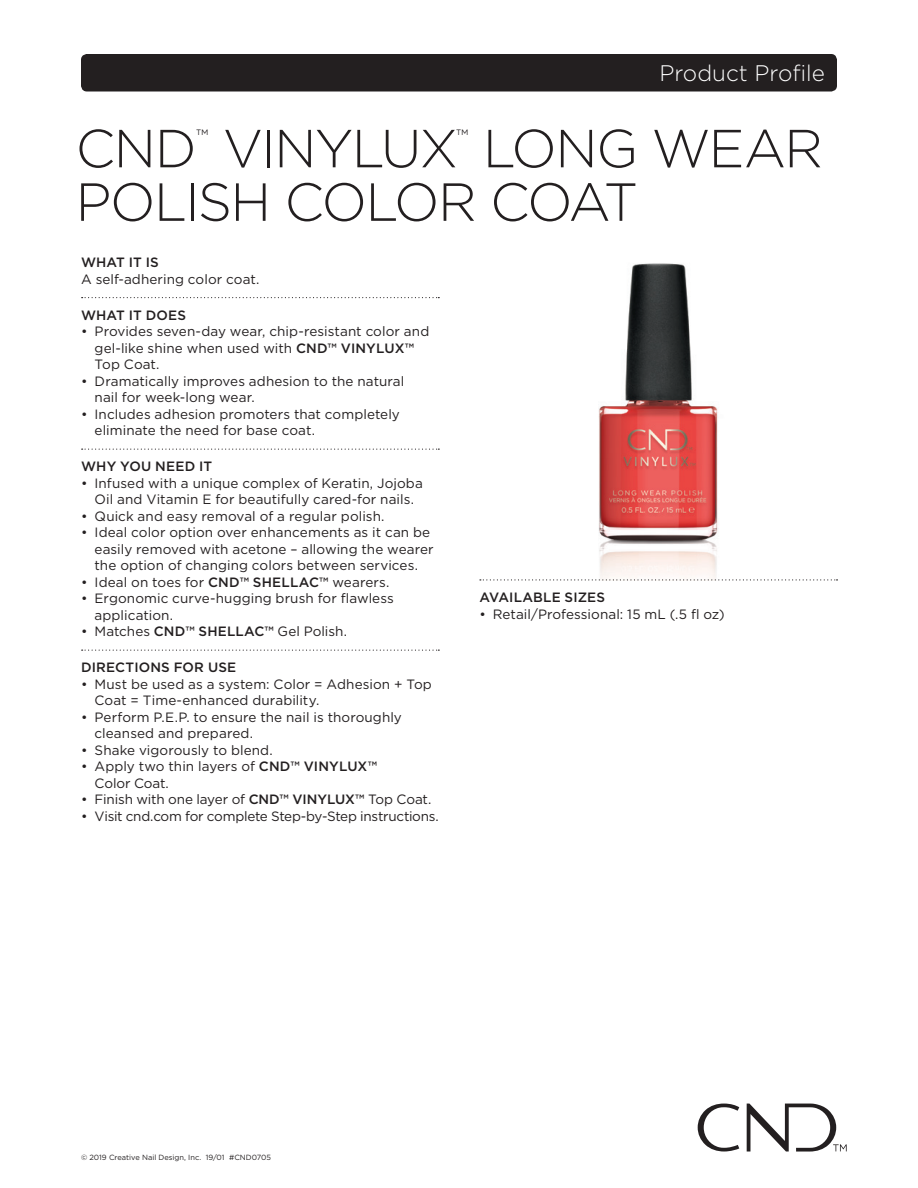
<style>
.page{position:relative;width:918px;height:1188px;background:#fff}
.page>*{position:absolute;margin:0;border:0;box-sizing:border-box;transform-origin:0 0}
.t1{font:300 53.55px/53.6px "Gotham";letter-spacing:-.03em;color:#231f20}
.t2{font:300 22.5px "Gotham";color:#fff}
.t3{font:300 17.85px "Gotham";color:#231f20}
.t4{font:13.5px/16.5px "Gotham";letter-spacing:.005em;color:#231f20}
.t5{font:500 13.5px "Gotham";letter-spacing:.01em;color:#231f20}
.t6{font:13.5px "Gotham";letter-spacing:-.02em;color:#231f20}
.t7{font:13.5px "Gotham";letter-spacing:-.015em;color:#231f20}
.t8{font:7.5px "Gotham";color:#231f20}
.s1{font-weight:500}
</style>
<div class="page">
<div style="left:81px;top:54px;width:756px;height:38px;background:#231f20;border-radius:6px"></div>
<svg style="left:698px;top:1104px;width:41px;height:48px"></svg>
<svg style="left:747px;top:1104px;width:100px;height:48px"></svg>
<img style="left:479px;top:263px;width:240px;height:317px">
<svg style="left:480px;top:579px;width:358px;height:1px"></svg>
<svg style="left:82px;top:297px;width:357px;height:1px"></svg>
<svg style="left:82px;top:449px;width:357px;height:1px"></svg>
<svg style="left:82px;top:650px;width:357px;height:1px"></svg>
<h2 class="t2" style="left:660px;top:59px;width:167px">Product Profile</h2>
<h1 class="t1" style="left:76px;top:120px;width:123px">CND</h1>
<h3 class="t3" style="left:196px;top:125px;width:14px">™</h3>
<h1 class="t1" style="left:223px;top:120px;width:237px">VINYLUX</h1>
<h3 class="t3" style="left:456px;top:125px;width:14px">™</h3>
<h1 class="t1" style="left:76px;top:120px;width:749px;text-indent:407px">LONG WEAR<br>POLISH COLOR COAT</h1>
<p class="t5" style="left:81px;top:254px;width:79px">WHAT IT IS</p>
<p class="t4" style="left:81px;top:270px;width:180px">A self-adhering color coat.</p>
<p class="t5" style="left:81px;top:306px;width:107px">WHAT IT DOES</p>
<p class="t4" style="left:95px;top:323px;width:336px;text-indent:-14px">• Provides seven-day wear, chip-resistant color and gel-like shine when used with <span class="s1">CND™ VINYLUX™<br></span>Top Coat.</p>
<p class="t4" style="left:95px;top:372px;width:311px;text-indent:-14px">• Dramatically improves adhesion to the natural nail for week-long wear.</p>
<p class="t4" style="left:95px;top:405px;width:307px;text-indent:-14px">• Includes adhesion promoters that completely eliminate the need for base coat.</p>
<p class="t5" style="left:81px;top:458px;width:133px">WHY YOU NEED IT</p>
<p class="t4" style="left:81px;top:474px;width:343px;text-align:center">• Infused with a unique complex of Keratin, Jojoba<br>Oil and Vitamin E for beautifully cared-for nails.</p>
<p class="t4" style="left:81px;top:507px;width:305px">• Quick and easy removal of a regular polish.</p>
<p class="t4" style="left:95px;top:524px;width:341px;text-indent:-14px">• Ideal color option over enhancements as it can be easily removed with acetone – allowing the wearer the option of changing colors between services.</p>
<p class="t4" style="left:81px;top:573px;width:310px">• Ideal on toes for <span class="s1">CND™ SHELLAC™</span> wearers.</p>
<p class="t4" style="left:95px;top:590px;width:301px;text-indent:-14px">• Ergonomic curve-hugging brush for flawless application.</p>
<p class="t4" style="left:81px;top:623px;width:267px">• Matches <span class="s1">CND™ SHELLAC™</span> Gel Polish.</p>
<p class="t5" style="left:81px;top:659px;width:157px">DIRECTIONS FOR USE</p>
<p class="t4" style="left:95px;top:675px;width:339px;text-indent:-14px">• Must be used as a system: Color = Adhesion + Top<br>Coat = Time-enhanced durability.</p>
<p class="t4" style="left:95px;top:708px;width:309px;text-indent:-14px">• Perform P.E.P. to ensure the nail is thoroughly cleansed and prepared.</p>
<p class="t4" style="left:81px;top:741px;width:193px">• Shake vigorously to blend.</p>
<p class="t4" style="left:95px;top:758px;width:284px;text-indent:-14px">• Apply two thin layers of <span class="s1">CND™ VINYLUX™<br></span>Color Coat.</p>
<p class="t7" style="left:81px;top:791px;width:352px">• Finish with one layer of <span class="s1">CND™ VINYLUX™</span> Top Coat.</p>
<p class="t6" style="left:81px;top:807px;width:359px">• Visit cnd.com for complete Step-by-Step instructions.</p>
<p class="t5" style="left:479px;top:588px;width:127px">AVAILABLE SIZES</p>
<p class="t4" style="left:479px;top:605px;width:247px">• Retail/Professional: 15 mL (.5 fl oz)</p>
<p class="t8" style="left:81px;top:1153px;width:192px">© 2019 Creative Nail Design, Inc. 19/01 #CND0705</p>
</div>
